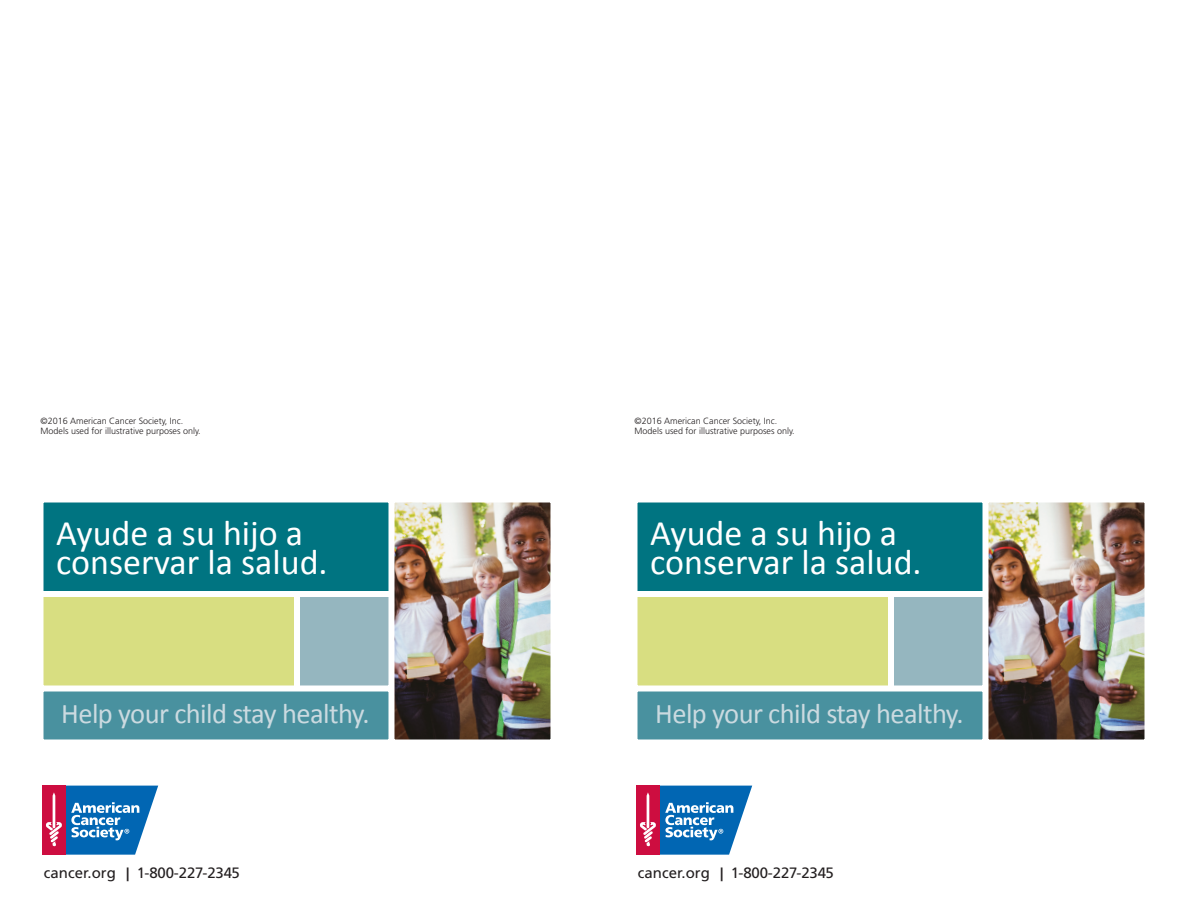
<style>
.page{position:relative;width:1188px;height:918px;background:#fff}
.page>*{position:absolute;margin:0;border:0;box-sizing:border-box;transform-origin:0 0}
.t1{font:36px/28.8px "Calibri";color:#fff}
.t2{font:28.5px "Calibri";letter-spacing:-.02em;color:#cbdae0}
.t3{font:15px "Frutiger";letter-spacing:-.005em;color:#231f20}
.t4{font:300 9px/10.8px "Frutiger";color:#231f20}
.s1{font-size:18px}
</style>
<div class="page">
<div style="left:40px;top:688px;width:352px;height:54px;background:#49919f;border:3px solid #fff"></div>
<div style="left:634px;top:688px;width:352px;height:54px;background:#49919f;border:3px solid #fff"></div>
<div style="left:40px;top:500px;width:352px;height:94px;background:#007481;border:3px solid #fff"></div>
<div style="left:634px;top:500px;width:352px;height:94px;background:#007481;border:3px solid #fff"></div>
<img style="left:396px;top:504px;width:154px;height:234px">
<div style="left:392px;top:500px;width:162px;height:242px;border:3px solid #fff"></div>
<img style="left:990px;top:504px;width:154px;height:234px">
<div style="left:986px;top:500px;width:162px;height:242px;border:3px solid #fff"></div>
<div style="left:40px;top:594px;width:257px;height:94px;background:#d8de81;border:3px solid #fff"></div>
<div style="left:634px;top:594px;width:257px;height:94px;background:#d8de81;border:3px solid #fff"></div>
<div style="left:42px;top:786px;width:23px;height:69px;background:#cd0d40"></div>
<svg style="left:46px;top:786px;width:112px;height:69px"></svg>
<div style="left:636px;top:786px;width:23px;height:69px;background:#cd0d40"></div>
<svg style="left:640px;top:786px;width:112px;height:69px"></svg>
<div style="left:297px;top:594px;width:95px;height:94px;background:#95b6bf;border:3px solid #fff"></div>
<div style="left:891px;top:594px;width:95px;height:94px;background:#95b6bf;border:3px solid #fff"></div>
<p class="t4" style="left:40px;top:415px;width:162px">©2016 American Cancer Society, Inc.<br>Models used for illustrative purposes only.</p>
<p class="t4" style="left:634px;top:415px;width:162px">©2016 American Cancer Society, Inc.<br>Models used for illustrative purposes only.</p>
<h1 class="t1" style="left:56px;top:519px;width:273px">Ayude a su hijo a conservar la salud.</h1>
<h1 class="t1" style="left:650px;top:519px;width:273px">Ayude a su hijo a conservar la salud.</h1>
<h2 class="t2" style="left:61px;top:696px;width:310px">Help your child stay healthy.</h2>
<h2 class="t2" style="left:655px;top:696px;width:310px">Help your child stay healthy.</h2>
<h3 class="t3" style="left:44px;top:864px;width:198px">cancer.org <span class="s1">|</span> 1-800-227-2345</h3>
<h3 class="t3" style="left:638px;top:864px;width:198px">cancer.org <span class="s1">|</span> 1-800-227-2345</h3>
</div>
